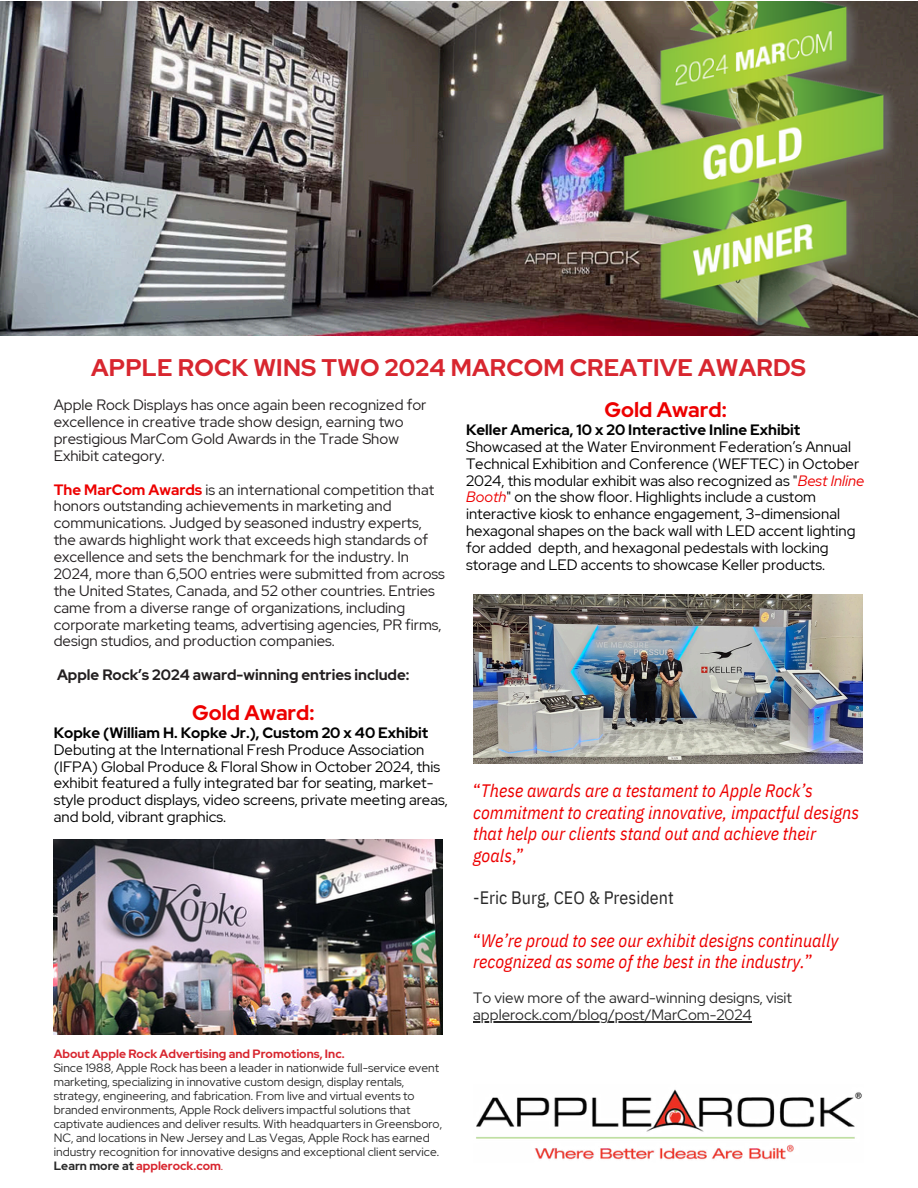
<style>
.page{position:relative;width:918px;height:1188px;background:#fff}
.page>*{position:absolute;margin:0;border:0;box-sizing:border-box;transform-origin:0 0}
.t1{font:700 24px "Red Hat Display";letter-spacing:.01em;color:#d8262f}
.t2{font:700 21px "Red Hat Display";color:#ed0000}
.t3{font:italic 18px/21.3px "IBM Plex Sans Cond";color:#ed0000}
.t4{font:18px "IBM Plex Sans Cond";color:#292929}
.t5{font:15px/16.8px "Red Hat Display";color:#000}
.t6{font:15px/16.8px "Red Hat Display";color:#231f20}
.t7{font:15px "Red Hat Display";color:#292929}
.t8{font:700 15px "Red Hat Display";color:#231f20}
.t9{font:12px/14px "Red Hat Display";color:#292929}
.t10{font:700 12px "Red Hat Display";color:#d8262f}
.s1{font-weight:700}
.s2{font-style:italic;color:#ed0000}
.s3{font-weight:700;color:#ed0000}
.s4{font-weight:700;color:#d8262f}
.s5{color:#d8262f}
.s6{font-style:normal}
</style>
<div class="page">
<img style="left:476px;top:1089px;width:386px;height:71px">
<img style="left:1px;top:2px;width:917px;height:334px">
<img style="left:54px;top:839px;width:389px;height:195px">
<img style="left:473px;top:595px;width:389px;height:169px">
<img style="left:612px;top:2px;width:290px;height:334px">
<hr style="left:473px;top:1021px;width:279px;height:1px;background:#292929">
<p class="t1" style="left:91px;top:351px;width:716px">APPLE ROCK WINS TWO 2024 MARCOM CREATIVE AWARDS</p>
<p class="t2" style="left:605px;top:396px;width:124px">Gold Award:</p>
<p class="t5" style="left:466px;top:421px;width:400px"><span class="s1">Keller America, 10 x 20 Interactive Inline Exhibit </span>Showcased at the Water Environment Federation’s Annual Technical Exhibition and Conference (WEFTEC) in October 2024, this modular exhibit was also recognized as "<span class="s2">Best Inline Booth</span>" on the show floor. Highlights include a custom interactive kiosk to enhance engagement, 3-dimensional hexagonal shapes on the back wall with LED accent lighting for added depth, and hexagonal pedestals with locking storage and LED accents to showcase Keller products.</p>
<h4 class="t6" style="left:54px;top:396px;width:374px">Apple Rock Displays has once again been recognized for excellence in creative trade show design, earning two prestigious MarCom Gold Awards in the Trade Show Exhibit category.</h4>
<h3 class="t6" style="left:54px;top:481px;width:393px"><span class="s3">The MarCom Awards</span> is an international competition that honors outstanding achievements in marketing and communications. Judged by seasoned industry experts, the awards highlight work that exceeds high standards of excellence and sets the benchmark for the industry. In 2024, more than 6,500 entries were submitted from across the United States, Canada, and 52 other countries. Entries came from a diverse range of organizations, including corporate marketing teams, advertising agencies, PR firms, design studios, and production companies.</h3>
<h4 class="t8" style="left:57px;top:665px;width:354px">Apple Rock’s 2024 award-winning entries include:</h4>
<p class="t2" style="left:192px;top:698px;width:124px">Gold Award:</p>
<p class="t5" style="left:54px;top:724px;width:396px"><span class="s1">Kopke (William H. Kopke Jr.), Custom 20 x 40 Exhibit </span>Debuting at the International Fresh Produce Association (IFPA) Global Produce &amp; Floral Show in October 2024, this exhibit featured a fully integrated bar for seating, market&shy;style product displays, video screens, private meeting areas, and bold, vibrant graphics.</p>
<h4 class="t10" style="left:54px;top:1046px;width:292px">About Apple Rock Advertising and Promotions, Inc.</h4>
<p class="t9" style="left:54px;top:1061px;width:390px">Since 1988, Apple Rock has been a leader in nationwide full-service event marketing, specializing in innovative custom design, display rentals, strategy, engineering, and fabrication. From live and virtual events to branded environments, Apple Rock delivers impactful solutions that captivate audiences and deliver results. With headquarters in Greensboro, NC, and locations in New Jersey and Las Vegas, Apple Rock has earned industry recognition for innovative designs and exceptional client service.<br><span class="s1">Learn more at</span> <span class="s4">applerock.com</span><span class="s5">.</span></p>
<p class="t3" style="left:473px;top:780px;width:387px"><span class="s6">“</span>These awards are a testament to Apple Rock’s commitment to creating innovative, impactful designs that help our clients stand out and achieve their goals<span class="s6">,”</span></p>
<h4 class="t4" style="left:473px;top:886px;width:202px">-Eric Burg, CEO &amp; President</h4>
<h2 class="t3" style="left:473px;top:930px;width:367px"><span class="s6">“</span>We’re proud to see our exhibit designs continually recognized as some of the best in the industry.<span class="s6">”</span></h2>
<h2 class="t7" style="left:473px;top:988px;width:320px">To view more of the award-winning designs, visit</h2>
<h2 class="t7" style="left:473px;top:1005px;width:280px">applerock.com/blog/post/MarCom-2024</h2>
</div>
